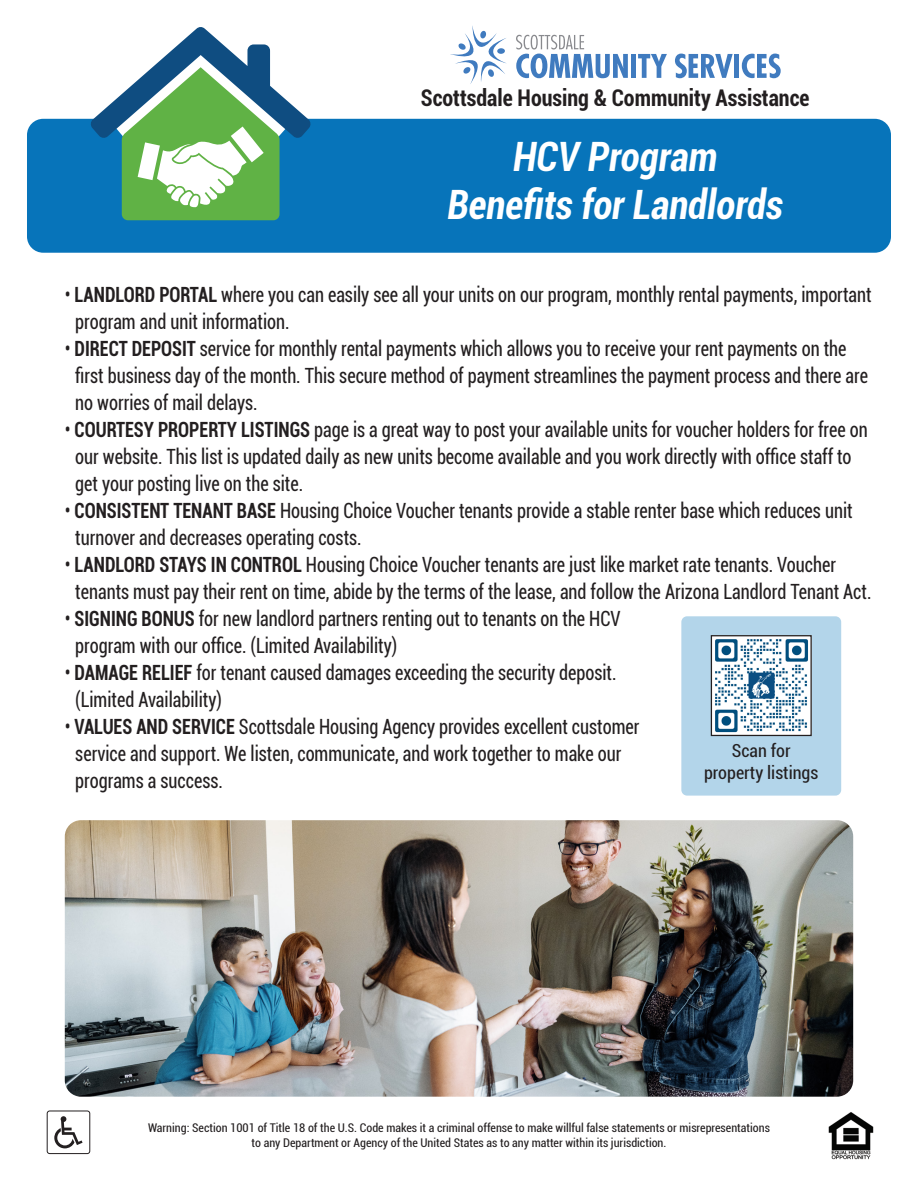
<style>
.page{position:relative;width:918px;height:1188px;background:#fff}
.page>*{position:absolute;margin:0;border:0;box-sizing:border-box;transform-origin:0 0}
.t1{font:italic 700 condensed 40.5px "Roboto";color:#fff;scale:.95 1}
.t2{font:700 condensed 22.95px "Roboto";color:#231f20;scale:.95 1}
.t3{font:condensed 21px "Roboto";color:#231f20;scale:.87 1}
.t4{font:condensed 18px "Roboto";color:#231f20}
.t5{font:condensed 12px "Roboto";color:#231f20}
.s1{font-weight:700}
</style>
<div class="page">
<div style="left:27px;top:119px;width:864px;height:134px;background:#0774ba;border-radius:16px"></div>
<img style="left:65px;top:820px;width:788px;height:277px">
<div style="left:47px;top:1111px;width:43px;height:43px;border:1px solid #231f20;border-radius:3px"></div>
<svg style="left:54px;top:1116px;width:29px;height:32px"></svg>
<img style="left:828px;top:1112px;width:45px;height:48px">
<svg style="left:516px;top:35px;width:112px;height:43px"></svg>
<div style="left:631px;top:54px;width:5px;height:24px;background:#407bbf"></div>
<svg style="left:638px;top:54px;width:29px;height:24px"></svg>
<svg style="left:675px;top:54px;width:58px;height:24px"></svg>
<hr style="left:735px;top:54px;width:4px;height:24px;background:#407bbf">
<svg style="left:742px;top:54px;width:39px;height:24px"></svg>
<svg style="left:450px;top:26px;width:57px;height:58px"></svg>
<div style="left:497px;top:48px;width:8px;height:6px;background:#407bbf;border-radius:50%"></div>
<svg style="left:88px;top:27px;width:224px;height:193px"></svg>
<div style="left:681px;top:616px;width:160px;height:180px;background:#b3d5ea;border-radius:6px"></div>
<img style="left:713px;top:637px;width:97px;height:97px">
<div style="left:711px;top:635px;width:101px;height:101px;border:1px solid #231f20"></div>
<p class="t2" style="left:421px;top:82px;width:411px">Scottsdale Housing &amp; Community Assistance</p>
<p class="t1" style="left:513px;top:128px;width:217px">HCV Program</p>
<p class="t1" style="left:447px;top:177px;width:355px">Benefits for Landlords</p>
<p class="t3" style="left:65px;top:280px;width:929px">• <span class="s1">LANDLORD PORTAL</span> where you can easily see all your units on our program, monthly rental payments, important</p>
<p class="t3" style="left:75px;top:307px;width:248px">program and unit information.</p>
<p class="t3" style="left:65px;top:334px;width:900px">• <span class="s1">DIRECT DEPOSIT</span> service for monthly rental payments which allows you to receive your rent payments on the</p>
<p class="t3" style="left:75px;top:361px;width:913px">first business day of the month. This secure method of payment streamlines the payment process and there are</p>
<p class="t3" style="left:75px;top:388px;width:211px">no worries of mail delays.</p>
<p class="t3" style="left:65px;top:415px;width:924px">• <span class="s1">COURTESY PROPERTY LISTINGS</span> page is a great way to post your available units for voucher holders for free on</p>
<p class="t3" style="left:75px;top:442px;width:894px">our website. This list is updated daily as new units become available and you work directly with office staff to</p>
<p class="t3" style="left:75px;top:469px;width:263px">get your posting live on the site.</p>
<p class="t3" style="left:65px;top:496px;width:907px">• <span class="s1">CONSISTENT TENANT BASE</span> Housing Choice Voucher tenants provide a stable renter base which reduces unit</p>
<p class="t3" style="left:75px;top:523px;width:331px">turnover and decreases operating costs.</p>
<p class="t3" style="left:65px;top:550px;width:888px">• <span class="s1">LANDLORD STAYS IN CONTROL</span> Housing Choice Voucher tenants are just like market rate tenants. Voucher</p>
<p class="t3" style="left:75px;top:577px;width:917px">tenants must pay their rent on time, abide by the terms of the lease, and follow the Arizona Landlord Tenant Act.</p>
<p class="t3" style="left:65px;top:604px;width:640px">• <span class="s1">SIGNING BONUS</span> for new landlord partners renting out to tenants on the HCV</p>
<p class="t3" style="left:75px;top:631px;width:372px">program with our office. (Limited Availability)</p>
<p class="t3" style="left:65px;top:658px;width:636px">• <span class="s1">DAMAGE RELIEF</span> for tenant caused damages exceeding the security deposit.</p>
<p class="t3" style="left:75px;top:685px;width:170px">(Limited Availability)</p>
<p class="t3" style="left:65px;top:712px;width:662px">• <span class="s1">VALUES AND SERVICE</span> Scottsdale Housing Agency provides excellent customer</p>
<p class="t3" style="left:75px;top:739px;width:629px">service and support. We listen, communicate, and work together to make our</p>
<p class="t3" style="left:75px;top:766px;width:171px">programs a success.</p>
<p class="t4" style="left:732px;top:738px;width:60px">Scan for</p>
<p class="t4" style="left:704px;top:760px;width:116px">property listings</p>
<p class="t5" style="left:148px;top:1120px;width:623px">Warning: Section 1001 of Title 18 of the U.S. Code makes it a criminal offense to make willful false statements or misrepresentations</p>
<p class="t5" style="left:252px;top:1134px;width:416px">to any Department or Agency of the United States as to any matter within its jurisdiction.</p>
</div>
